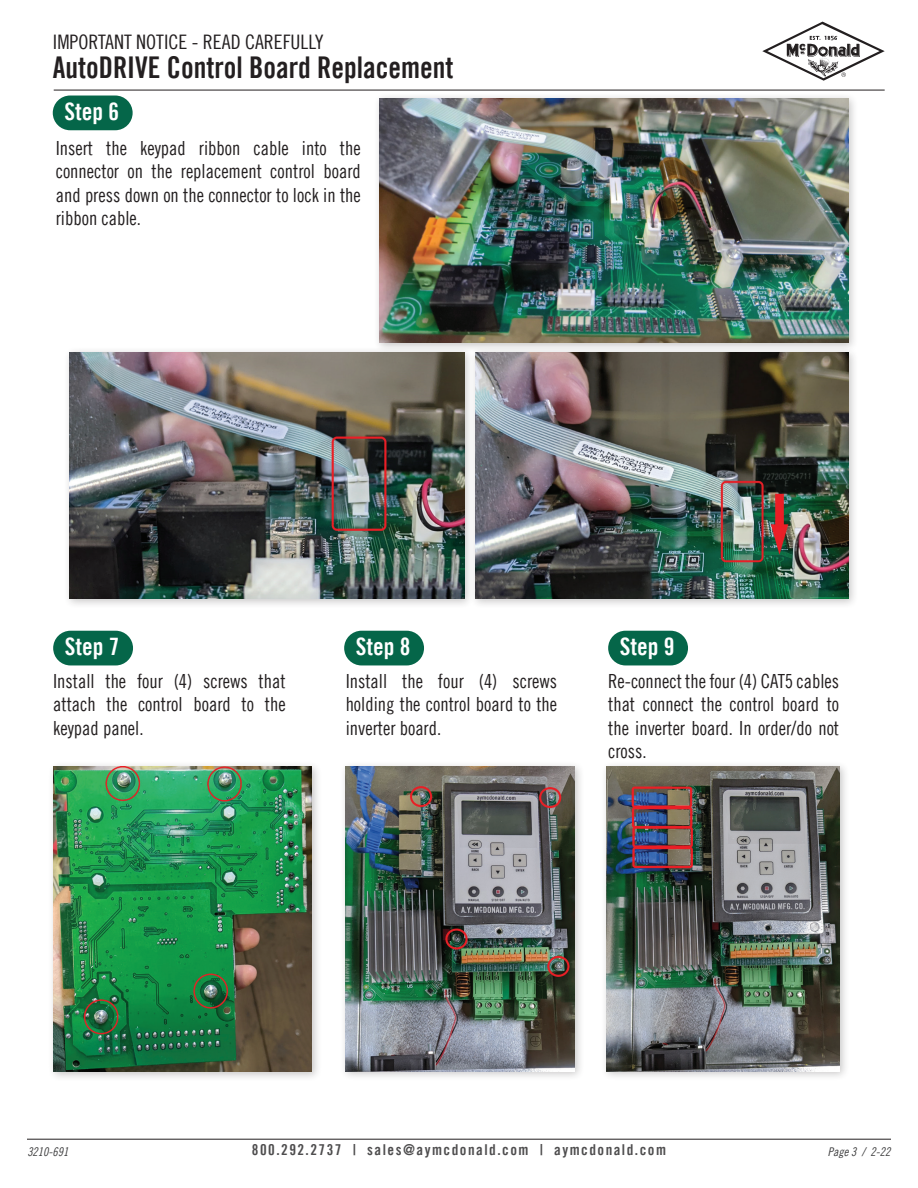
<style>
.page{position:relative;width:918px;height:1188px;background:#fff}
.page>*{position:absolute;margin:0;border:0;box-sizing:border-box;transform-origin:0 0}
.t1{font:30px "Trade Gothic LT Bold Cond Twenty";color:#231f20;scale:.95 1}
.t2{font:24px "Trade Gothic LT Bold Cond Twenty";color:#fff}
.t3{font:19.95px "Trade Gothic LT Cond Eighteen";color:#231f20}
.t4{font:19.5px/23.4px "Trade Gothic LT Cond Eighteen";color:#231f20;text-align:justify;scale:.96 1}
.t5{font:15px "Trade Gothic LT Bold Cond Twenty";letter-spacing:.1em;color:#4e4d4e}
.t6{font:12px "Trade Gothic LT Cond Eighteen Obl";color:#3e3e3f}
</style>
<div class="page">
<hr style="left:54px;top:90px;width:831px;height:1px;background:#231f20">
<svg style="left:762px;top:22px;width:123px;height:59px"></svg>
<hr style="left:27px;top:1139px;width:864px;height:1px;background:#231f20">
<div style="left:601px;top:761px;width:248px;height:321px;background:#231f20;opacity:.25"></div>
<img style="left:607px;top:767px;width:232px;height:304px">
<div style="left:339px;top:761px;width:245px;height:321px;background:#231f20;opacity:.25"></div>
<img style="left:345px;top:767px;width:229px;height:304px">
<div style="left:48px;top:761px;width:274px;height:321px;background:#231f20;opacity:.25"></div>
<img style="left:54px;top:767px;width:257px;height:304px">
<div style="left:53px;top:631px;width:80px;height:34px;background:#056649;border-radius:17px"></div>
<div style="left:344px;top:631px;width:80px;height:34px;background:#056649;border-radius:17px"></div>
<div style="left:608px;top:631px;width:80px;height:34px;background:#056649;border-radius:17px"></div>
<div style="left:53px;top:96px;width:80px;height:34px;background:#056649;border-radius:17px"></div>
<div style="left:373px;top:92px;width:486px;height:261px;background:#231f20;opacity:.25"></div>
<img style="left:379px;top:98px;width:470px;height:245px">
<div style="left:470px;top:347px;width:388px;height:262px;background:#231f20;opacity:.25"></div>
<img style="left:476px;top:353px;width:372px;height:246px">
<div style="left:63px;top:347px;width:412px;height:262px;background:#231f20;opacity:.25"></div>
<img style="left:69px;top:353px;width:395px;height:246px">
<p class="t3" style="left:53px;top:30px;width:272px">IMPORTANT NOTICE - READ CAREFULLY</p>
<h1 class="t1" style="left:53px;top:49px;width:423px">AutoDRIVE Control Board Replacement</h1>
<p class="t2" style="left:65px;top:97px;width:56px">Step 6</p>
<p class="t4" style="left:56px;top:136px;width:319px">Insert the keypad ribbon cable into the connector on the replacement control board and press down on the connector to lock in the ribbon cable.</p>
<p class="t2" style="left:65px;top:632px;width:56px">Step 7</p>
<p class="t2" style="left:356px;top:632px;width:56px">Step 8</p>
<p class="t2" style="left:620px;top:632px;width:56px">Step 9</p>
<p class="t4" style="left:53px;top:669px;width:244px">Install the four (4) screws that attach the control board to the keypad panel.</p>
<p class="t4" style="left:346px;top:669px;width:222px">Install the four (4) screws holding the control board to the inverter board.</p>
<p class="t4" style="left:608px;top:669px;width:242px">Re-connect the four (4) CAT5 cables that connect the control board to the inverter board. In order/do not cross.</p>
<p class="t6" style="left:27px;top:1145px;width:43px">3210-691</p>
<p class="t5" style="left:252px;top:1141px;width:416px">800.292.2737 | sales@aymcdonald.com | aymcdonald.com</p>
<p class="t6" style="left:828px;top:1145px;width:64px">Page 3 / 2-22</p>
</div>
